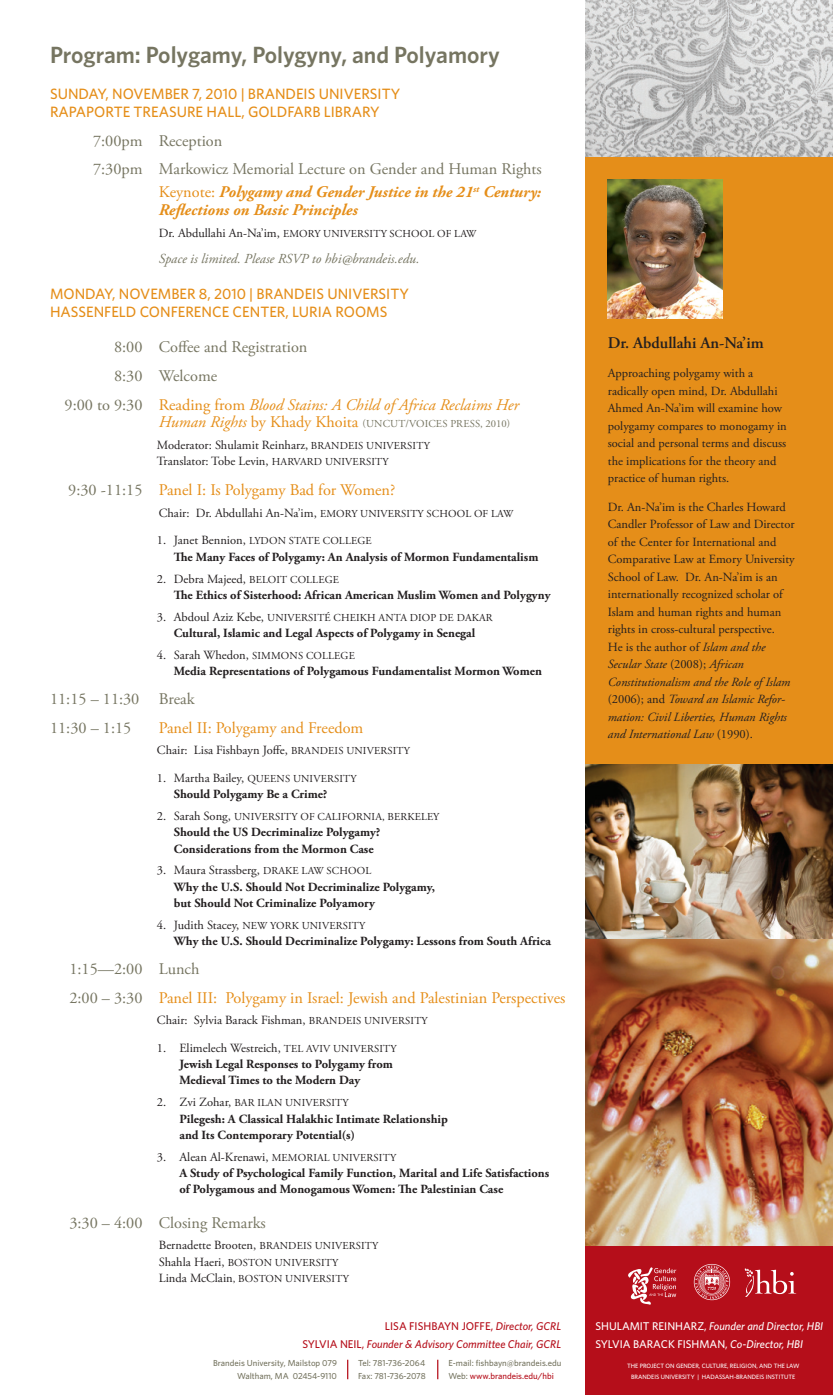
<style>
.page{position:relative;width:833px;height:1395px;background:#fff}
.page>*{position:absolute;margin:0;border:0;box-sizing:border-box;transform-origin:0 0}
.t1{font:600 23.5px "Whitney";color:#767561}
.t2{font:16.25px/28.8px "Adobe Garamond Pro";color:#767561}
.t3{font:16.25px/28.8px "Adobe Garamond Pro";color:#e58e19}
.t4{font:italic 700 16.25px/17.5px "Adobe Garamond Pro";color:#e58e19}
.t5{font:italic 16.25px "Adobe Garamond Pro";color:#e58e19}
.t6{font:600 16.25px "Adobe Garamond Pro";color:#231f20}
.t7{font:500 15px/18px "Whitney";color:#e58e19}
.t8{font:italic 13.75px "Adobe Garamond Pro";color:#767561}
.t9{font:12.5px/17.5px "Adobe Garamond Pro";color:#231f20}
.t10{font:700 12.5px/16.2px "Adobe Garamond Pro";color:#231f20}
.t11{font:italic 500 11.25px/17.5px "Whitney";color:#b50e1a;text-align:right}
.t12{font:500 11.25px/17.5px "Whitney";color:#fff}
.t13{font:10.62px/16.2px "Adobe Garamond Pro";letter-spacing:.015em;color:#231f20}
.t14{font:10.62px "Adobe Garamond Pro";letter-spacing:.015em;color:#767561}
.t15{font:500 8.75px/12.5px "Whitney";color:#767561}
.t16{font:500 6.25px/11.6px "Whitney";color:#fff}
.s1{font-weight:400;font-style:normal}
.s2{font-size:12.5px}
.s3{font-style:normal;color:#767561}
.s4{font-style:normal}
.s5{font-style:italic;font-size:16.25px;color:#e58e19}
.s6{font-size:16.25px;color:#e58e19}
.s7{font-size:10.62px}
.s8{color:#767561}
.s9{font-weight:400}
.s10{font-weight:400;font-size:10.62px}
.s11{color:#b50e1a}
.s12{font-style:italic}
</style>
<div class="page">
<div style="left:585px;top:141px;width:247px;height:664px;background:#e58e19"></div>
<div style="left:585px;top:1240px;width:247px;height:155px;background:#b50e1a"></div>
<img style="left:585px;top:0;width:247px;height:157px">
<img style="left:585px;top:764px;width:247px;height:481px">
<img style="left:607px;top:179px;width:116px;height:140px">
<svg style="left:437px;top:1360px;width:1px;height:19px"></svg>
<svg style="left:347px;top:1360px;width:1px;height:19px"></svg>
<svg style="left:693px;top:1264px;width:37px;height:36px"></svg>
<svg style="left:744px;top:1268px;width:52px;height:29px"></svg>
<svg style="left:628px;top:1267px;width:48px;height:38px"></svg>
<h1 class="t1" style="left:50px;top:39px;width:451px">Program: Polygamy, Polygyny, and Polyamory</h1>
<p class="t7" style="left:50px;top:84px;width:352px">SUNDAY, NOVEMBER 7, 2010 | BRANDEIS UNIVERSITY<br>RAPAPORTE TREASURE HALL, GOLDFARB LI BRARY</p>
<h2 class="t2" style="left:93px;top:127px;width:450px">7:00pm Reception<br>7:30pm Markowicz Memorial Lecture on Gender and Human Rights</h2>
<h2 class="t4" style="left:159px;top:184px;width:384px"><span class="s1">Keynote:</span> Polygamy and Gender Justice in the 21<sup>st</sup> Century:<br>Reflections on Basic Principles</h2>
<p class="t13" style="left:159px;top:226px;width:319px"><span class="s2">Dr. Abdullahi An-Na’im,</span> Emory University School of Law</p>
<p class="t8" style="left:159px;top:250px;width:262px">Space is limited. Please RSVP to hbi@brandeis.edu.</p>
<p class="t7" style="left:50px;top:285px;width:360px">MONDAY, NOVEMBER 8, 2010 | BRANDEIS UNIVERSITY<br>HASSENFELD CONFERENCE CENTER, LURIA ROOMS</p>
<h2 class="t2" style="left:114px;top:333px;width:195px">8:00 Coffee and Registration</h2>
<h2 class="t2" style="left:114px;top:362px;width:105px">8:30 Welcome</h2>
<h2 class="t5" style="left:65px;top:395px;width:456px"><span class="s3">9:00 to 9:30</span> <span class="s4">Reading from</span> Blood Stains: A Child of Africa Reclaims Her</h2>
<p class="t14" style="left:159px;top:417px;width:353px"><span class="s5">Human Rights</span> <span class="s6">by Khady Khoita</span> (UnCUT/Voices Press, 2010)</p>
<p class="t9" style="left:157px;top:437px;width:176px">Moderator: Shulamit Reinharz, <span class="s7">Brande</span></p>
<p class="t13" style="left:354px;top:438px;width:77px">is University</p>
<p class="t9" style="left:157px;top:453px;width:233px">Translator: Tobe Levin, <span class="s7">Harvard Un iversity</span></p>
<h2 class="t3" style="left:68px;top:476px;width:328px"><span class="s8">9:30 -11:15</span> Panel I: Is Polygamy Bad for Women?</h2>
<p class="t9" style="left:157px;top:505px;width:358px">Chair: Dr. Abdullahi An-Na’im, <span class="s7">Emory University School of Law</span></p>
<p class="t13" style="left:157px;top:533px;width:202px"><span class="s2">1. Janet Bennion,</span> Lyd on State College</p>
<p class="t10" style="left:174px;top:549px;width:366px">The Many Faces of Polygamy: An Analysis of Mormon Fundamentalism</p>
<p class="t10" style="left:174px;top:571px;width:378px;text-indent:-17px"><span class="s9">2. Debra Majeed,</span> <span class="s10">Beloit College<br></span>The Ethics of Sisterhood: African American Muslim Women and Polygyny</p>
<p class="t13" style="left:157px;top:610px;width:317px"><span class="s2">3. Abdoul Aziz Kebe,</span> Université Cheikh Anta Diop de Daka</p>
<p class="t13" style="left:486px;top:610px;width:8px">r</p>
<p class="t10" style="left:174px;top:625px;width:303px">Cultural, Islamic and Legal Aspects of Polygamy in Senegal</p>
<p class="t10" style="left:174px;top:647px;width:369px;text-indent:-17px"><span class="s9">4. Sarah Whedon,</span> <span class="s10">simmons college<br></span>Media Representations of Polygamous Fundamentalist Mormon Women</p>
<h2 class="t2" style="left:50px;top:685px;width:146px">11:15 – 11:30 Break<br>11:30 – 1:15</h2>
<h2 class="t3" style="left:159px;top:714px;width:206px">Panel II : Polygamy and Freedom</h2>
<p class="t9" style="left:157px;top:742px;width:157px">Chair: Lisa Fishbayn Joffe, <span class="s7">Brande</span></p>
<p class="t13" style="left:334px;top:743px;width:77px">is University</p>
<p class="t9" style="left:157px;top:770px;width:107px">1. Martha Bailey, <span class="s7">Queen</span></p>
<p class="t13" style="left:285px;top:771px;width:73px">s Un iversity</p>
<p class="t10" style="left:174px;top:786px;width:155px">Should Polygamy Be a Crime?</p>
<p class="t13" style="left:157px;top:809px;width:284px"><span class="s2">2. Sarah Song,</span> University of California, Berkeley</p>
<p class="t10" style="left:174px;top:824px;width:208px">Should the US Decriminalize Polygamy?<br>Considerations from the Mormon Case</p>
<p class="t9" style="left:157px;top:862px;width:130px">3. Maura Strassberg, <span class="s7">Drake</span></p>
<p class="t13" style="left:301px;top:863px;width:71px">Law School</p>
<p class="t10" style="left:174px;top:879px;width:262px">Why the U.S. Should Not Decriminalize Polygamy, but Should Not Criminalize Polyamory</p>
<p class="t13" style="left:157px;top:918px;width:210px"><span class="s2">4. Judith Stacey,</span> New York Un iversity</p>
<p class="t10" style="left:174px;top:933px;width:378px">Why the U.S. Should Decriminalize Polygamy: Lessons from South Africa</p>
<h2 class="t3" style="left:69px;top:955px;width:497px"><span class="s8">1:15—2:00 Lunch<br>2:00 – 3:30</span> Panel III : Polygamy in Israel: Jewish and Palestinian Perspectives</h2>
<p class="t9" style="left:157px;top:1012px;width:174px">Chair: Sylvia Barack Fishman, <span class="s7">Brande</span></p>
<p class="t13" style="left:352px;top:1013px;width:77px">is University</p>
<p class="t10" style="left:179px;top:1040px;width:219px;text-indent:-22px"><span class="s9">1. Elimelech Westreich,</span> <span class="s10">Tel Aviv university<br></span>Jewish Legal Responses to Polygamy from<br>Medieval Times to the Modern Day</p>
<p class="t13" style="left:157px;top:1095px;width:193px"><span class="s2">2. Zvi Zohar,</span> Bar Ilan un iversity</p>
<p class="t10" style="left:179px;top:1111px;width:270px">Pilegesh: A Classical Halakhic Intimate Relationship and Its Contemporary Potential(s)</p>
<p class="t10" style="left:179px;top:1149px;width:371px;text-indent:-22px"><span class="s9">3. Alean Al-Krenawi,</span> <span class="s10">Memorial University<br></span>A Study of Psychological Family Function, Marital and Life Satisfactions of Polygamous and Monogamous Women: The Palestinian Case</p>
<h2 class="t2" style="left:69px;top:1209px;width:198px">3:30 – 4:00 Closing Remarks</h2>
<p class="t9" style="left:159px;top:1237px;width:123px">Bernadette Brooten, <span class="s7">Brande</span></p>
<p class="t13" style="left:142px;top:1238px;width:237px;text-indent:160px">is University<br><span class="s2">Shahla Haeri,</span> Boston University<br><span class="s2">Linda McClain</span>, Boston University</p>
<p class="t11" style="left:302px;top:1317px;width:260px"><span class="s4">LISA FIS HBAYN JOFF E,</span> Director, GCRL<br><span class="s4">SYLVI A N EIL,</span> Founder &amp; Advisory Committee Chair, GCRL</p>
<p class="t15" style="left:237px;top:1357px;width:101px;text-indent:-24px">BRANDEIS UNIVERSITY, MAILSTOP 079<br>WALTHAM, MA</p>
<p class="t15" style="left:292px;top:1369px;width:46px">02454-9110</p>
<p class="t15" style="left:358px;top:1357px;width:69px">TEL: 781-736-2064<br>FAX: 781-736-2078</p>
<p class="t15" style="left:448px;top:1357px;width:114px">E-MAIL: FISHBAYN@BRANDEIS.EDU<br>WEB: <span class="s11">WWW.BRANDEIS.EDU/HBI</span></p>
<h2 class="t6" style="left:608px;top:334px;width:157px">Dr. Abdullahi An-Na’im</h2>
<p class="t9" style="left:608px;top:365px;width:180px">Approaching polygamy with a radically open mind, Dr. Abdullahi<br>Ahmed An-Na’im will examine how polygamy compares to monogamy in social and personal terms and discuss the implications for the theory and practice of human rights.</p>
<p class="t9" style="left:608px;top:499px;width:189px">Dr. An-Na’im is the Charles Howard Candler Professor of Law and Director of the Center for International and Comparative Law at Emory University School of Law. Dr. An-Na’im is an internationally recognized scholar of Islam and human rights and human rights in cross-cultural perspective.<br>He is the author of <span class="s12">Islam and the Secular State</span> (2008); <span class="s12">African Constitutionalism and the Role of Islam </span>(2006); and <span class="s12">Toward an Islamic Refor&shy;mation: Civil Liberties, Human Rights and International Law</span> (1990).</p>
<p class="t12" style="left:595px;top:1317px;width:229px">SHULAMIT REI NHARZ, <span class="s12">Founder and Director, HBI<br></span>SYLVI A BARAC K FIS HMAN, <span class="s12">Co-Director, HBI</span></p>
<p class="t16" style="left:631px;top:1360px;width:168px;text-indent:-4px">THE PROJECT ON GENDER, CULTURE, RELIGION, AND THE LAW<br>BRANDEIS UNIVERSITY | HADASSAH-BRANDEIS INSTIT</p>
<p class="t16" style="left:784px;top:1371px;width:13px">UTE</p>
</div>
